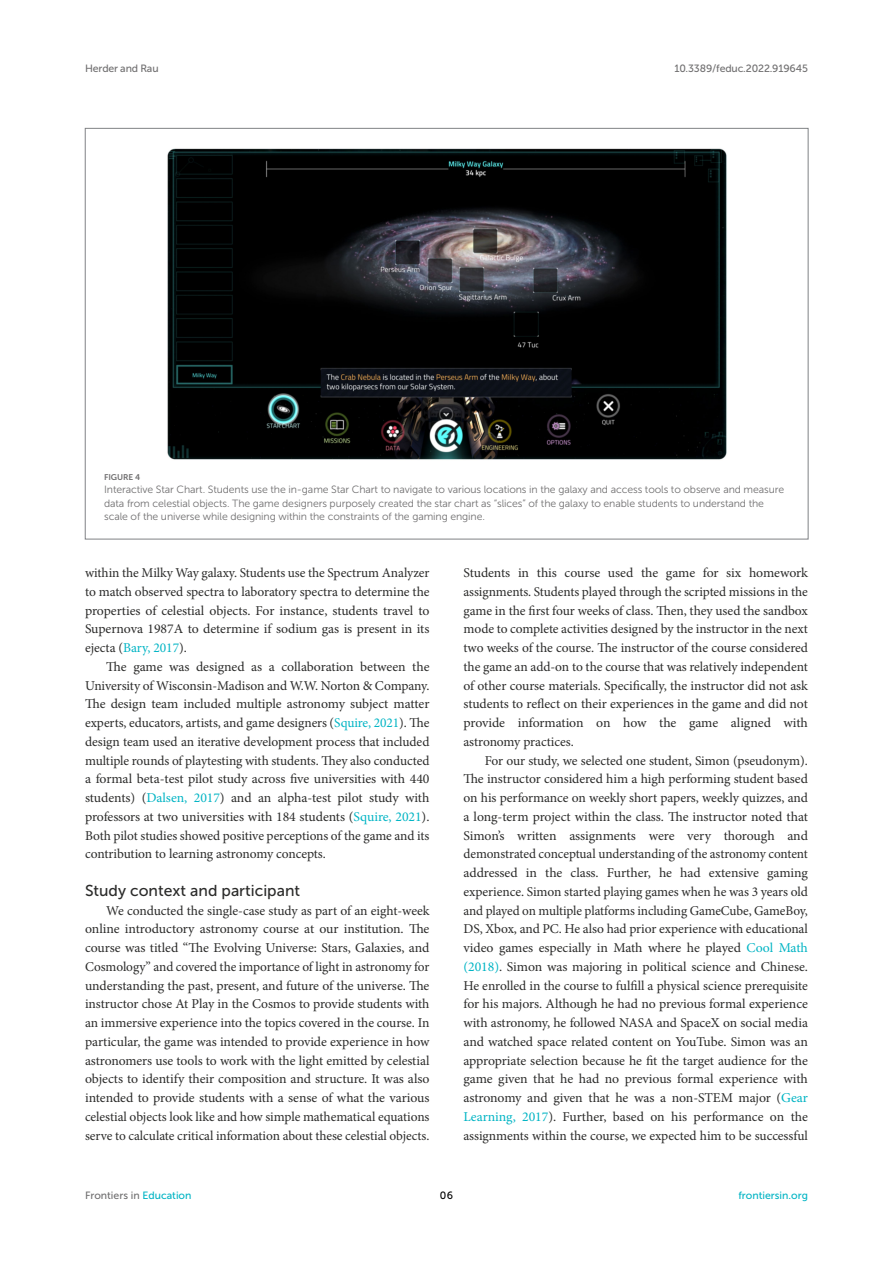
<style>
.page{position:relative;width:893px;height:1263px;background:#fff}
.page>*{position:absolute;margin:0;border:0;box-sizing:border-box;transform-origin:0 0}
.HEAD_3{font:15.75px "Museo Sans 500";color:#2b2b2a}
.TEXT{font:13.5px/18.8px "Minion Pro";letter-spacing:-.005em;color:#2b2b2a;text-align:justify}
.TEXT_FLUSH{font:13.5px/18.8px "Minion Pro";letter-spacing:-.005em;color:#2b2b2a;text-align:justify}
.FIG_LEG{font:10.5px/13.5px "Museo Sans 300";letter-spacing:-.01em;color:#706f70}
.t1{font:10.5px "Museo Sans 500";letter-spacing:-.015em;color:#706f70}
.t2{font:10.5px "Museo Sans 500";color:#00b4c4}
.t3{font:10.5px "Museo Sans 500";color:#000}
.FIG_HD{font:8.25px "Museo Sans 700";letter-spacing:-.01em;color:#706f70}
.s1{color:#00b4c4}
</style>
<div class="page">
<img style="left:167px;top:148px;width:560px;height:312px">
<p class="t1" style="left:85px;top:63px;width:75px">Herder and Rau</p>
<p class="t1" style="left:674px;top:63px;width:135px">10.3389/feduc.2022.919645</p>
<p class="FIG_HD" style="left:104px;top:472px;width:37px">FIGURE 4</p>
<p class="FIG_LEG" style="left:104px;top:483px;width:681px">Interactive Star Chart. Students use the in-game Star Chart to navigate to various locations in the galaxy and access tools to observe and measure data from celestial objects. The game designers purposely created the star chart as “slices” of the galaxy to enable students to understand the scale of the universe while designing within the constraints of the gaming engine.</p>
<p class="TEXT" style="left:85px;top:563px;width:346px">within the Milky Way galaxy. Students use the Spectrum Analyzer to match observed spectra to laboratory spectra to determine the properties of celestial objects. For instance, students travel to Supernova 1987A to determine if sodium gas is present in its ejecta (<span class="s1">Bary, 2017</span>).</p>
<p class="TEXT" style="left:85px;top:657px;width:346px;text-indent:21px">The game was designed as a collaboration between the University of Wisconsin-Madison and W.W. Norton &amp; Company.<br>The design team included multiple astronomy subject matter experts, educators, artists, and game designers (<span class="s1">Squire, 2021</span>). The design team used an iterative development process that included multiple rounds of playtesting with students. They also conducted a formal beta-test pilot study across five universities with 440 students) (<span class="s1">Dalsen, 2017</span>) and an alpha-test pilot study with professors at two universities with 184 students (<span class="s1">Squire, 2021</span>).<br>Both pilot studies showed positive perceptions of the game and its contribution to learning astronomy concepts.</p>
<p class="HEAD_3" style="left:85px;top:882px;width:217px">Study context and participant</p>
<p class="TEXT_FLUSH" style="left:85px;top:901px;width:346px;text-indent:21px">We conducted the single-case study as part of an eight-week online introductory astronomy course at our institution. The course was titled “The Evolving Universe: Stars, Galaxies, and Cosmology” and covered the importance of light in astronomy for understanding the past, present, and future of the universe. The instructor chose At Play in the Cosmos to provide students with an immersive experience into the topics covered in the course. In particular, the game was intended to provide experience in how astronomers use tools to work with the light emitted by celestial objects to identify their composition and structure. It was also intended to provide students with a sense of what the various celestial objects look like and how simple mathematical equations serve to calculate critical information about these celestial objects.</p>
<p class="TEXT_FLUSH" style="left:463px;top:563px;width:346px">Students in this course used the game for six homework assignments. Students played through the scripted missions in the game in the first four weeks of class. Then, they used the sandbox mode to complete activities designed by the instructor in the next two weeks of the course. The instructor of the course considered the game an add-on to the course that was relatively independent of other course materials. Specifically, the instructor did not ask students to reflect on their experiences in the game and did not provide information on how the game aligned with astronomy practices.</p>
<p class="TEXT" style="left:463px;top:751px;width:346px;text-indent:21px">For our study, we selected one student, Simon (pseudonym).<br>The instructor considered him a high performing student based on his performance on weekly short papers, weekly quizzes, and a long-term project within the class. The instructor noted that Simon’s written assignments were very thorough and demonstrated conceptual understanding of the astronomy content addressed in the class. Further, he had extensive gaming experience. Simon started playing games when he was 3 years old and played on multiple platforms including GameCube, GameBoy, DS, Xbox, and PC. He also had prior experience with educational video games especially in Math where he played <span class="s1">Cool Math (2018)</span>. Simon was majoring in political science and Chinese.<br>He enrolled in the course to fulfill a physical science prerequisite for his majors. Although he had no previous formal experience with astronomy, he followed NASA and SpaceX on social media and watched space related content on YouTube. Simon was an appropriate selection because he fit the target audience for the game given that he had no previous formal experience with astronomy and given that he was a non-STEM major (<span class="s1">Gear Learning, 2017</span>). Further, based on his performance on the assignments within the course, we expected him to be successful</p>
<p class="t1" style="left:85px;top:1190px;width:108px">Frontiers in <span class="s1">Education</span></p>
<p class="t3" style="left:440px;top:1190px;width:15px">06</p>
<p class="t2" style="left:738px;top:1190px;width:71px">frontiersin.org</p>
</div>
